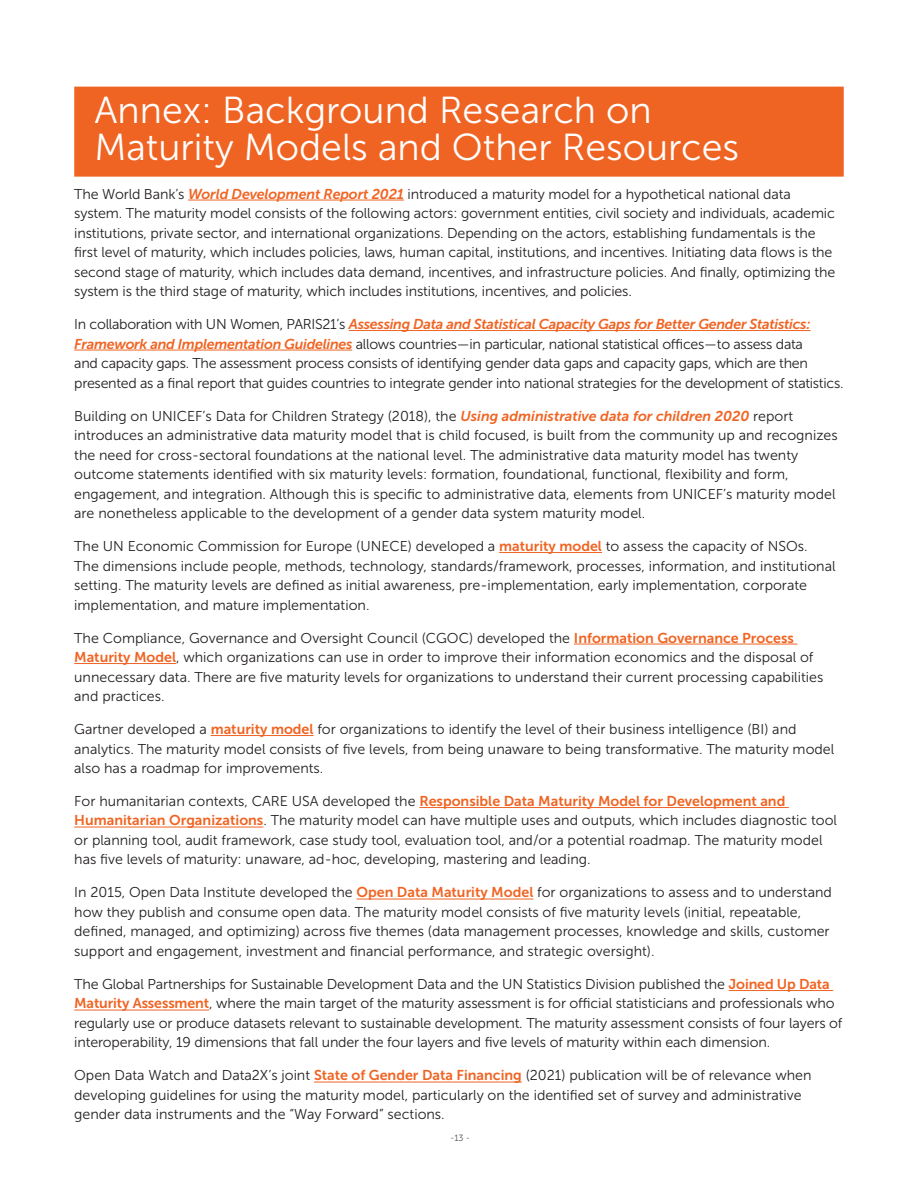
<style>
.page{position:relative;width:918px;height:1188px;background:#fff}
.page>*{position:absolute;margin:0;border:0;box-sizing:border-box;transform-origin:0 0}
.t1{font:37.5px/37.5px "Museo Sans 300";color:#fff}
.t2{font:14.25px/19.5px "Museo Sans 300";color:#231f20}
.t3{font:14.25px/19.5px "Museo Sans 300";letter-spacing:-.02em;color:#231f20}
.t4{font:italic 14.25px "Museo Sans 700";letter-spacing:-.02em;color:#f06423}
.t5{font:14.25px "Museo Sans 700";color:#f06423}
.t6{font:8.25px "Museo Sans 300";color:#4b4c4d}
.s1{font-family:"Museo Sans 700";font-style:italic;color:#f06423}
.s2{font-family:"Museo Sans 300";font-style:normal;color:#231f20}
.s3{font-family:"Museo Sans 700";color:#f06423}
.s4{font-family:"Museo Sans 300";color:#231f20}
.s5{font-size:9px}
</style>
<div class="page">
<div style="left:74px;top:87px;width:770px;height:90px;background:#f06423"></div>
<hr style="left:188px;top:200px;width:216px;height:1px;background:#f06423">
<hr style="left:349px;top:330px;width:462px;height:1px;background:#f06423">
<hr style="left:74px;top:350px;width:278px;height:1px;background:#f06423">
<hr style="left:499px;top:552px;width:103px;height:1px;background:#f06423">
<hr style="left:574px;top:644px;width:223px;height:1px;background:#f06423">
<hr style="left:74px;top:663px;width:102px;height:1px;background:#f06423">
<hr style="left:211px;top:735px;width:103px;height:1px;background:#f06423">
<hr style="left:419px;top:807px;width:370px;height:1px;background:#f06423">
<hr style="left:74px;top:827px;width:189px;height:1px;background:#f06423">
<hr style="left:357px;top:899px;width:176px;height:1px;background:#f06423">
<hr style="left:729px;top:990px;width:104px;height:1px;background:#f06423">
<hr style="left:74px;top:1010px;width:135px;height:1px;background:#f06423">
<hr style="left:314px;top:1082px;width:208px;height:1px;background:#f06423">
<h1 class="t1" style="left:94px;top:91px;width:646px">Annex: Background Research on<br>Maturity Models and Other Resources</h1>
<p class="t2" style="left:74px;top:184px;width:763px">The World Bank’s <span class="s1">World Development Report 2021</span> introduced a maturity model for a hypothetical national data system. The maturity model consists of the following actors: government entities, civil society and individuals, academic institutions, private sector, and international organizations. Depending on the actors, establishing fundamentals is the first level of maturity, which includes policies, laws, human capital, institutions, and incentives. Initiating data flows is the second stage of maturity, which includes data demand, incentives, and infrastructure policies. And finally, optimizing the system is the third stage of maturity, which includes institutions, incentives, and policies.</p>
<p class="t4" style="left:74px;top:316px;width:738px"><span class="s2">In collaboration with UN Women, PARIS21’s</span> Assessing Data and Statistical Capacity Gaps for Better Gender Statistics:</p>
<p class="t3" style="left:74px;top:334px;width:771px"><span class="s1">Framework and Implementation Guidelines</span> allows countries—in particular, national statistical offices—to assess data<br>and capacity gaps. The assessment process consists of identifying gender data gaps and capacity gaps, which are then presented as a final report that guides countries to integrate gender into national strategies for the development of statistics.</p>
<p class="t2" style="left:74px;top:406px;width:765px">Building on UNICEF’s Data for Children Strategy (2018), the <span class="s1">Using administrative data for children 2020</span> report introduces an administrative data maturity model that is child focused, is built from the community up and recognizes the need for cross-sectoral foundations at the national level. The administrative data maturity model has twenty outcome statements identified with six maturity levels: formation, foundational, functional, flexibility and form, engagement, and integration. Although this is specific to administrative data, elements from UNICEF’s maturity model are nonetheless applicable to the development of a gender data system maturity model.</p>
<p class="t2" style="left:74px;top:536px;width:763px">The UN Economic Commission for Europe (UNECE) developed a <span class="s3">maturity model</span> to assess the capacity of NSOs.<br>The dimensions include people, methods, technology, standards/framework, processes, information, and institutional setting. The maturity levels are defined as initial awareness, pre-implementation, early implementation, corporate implementation, and mature implementation.</p>
<p class="t2" style="left:74px;top:628px;width:751px">The Compliance, Governance and Oversight Council (CGOC) developed the <span class="s3">Information Governance Process Maturity Model</span>, which organizations can use in order to improve their information economics and the disposal of unnecessary data. There are five maturity levels for organizations to understand their current processing capabilities and practices.</p>
<p class="t2" style="left:74px;top:719px;width:762px">Gartner developed a <span class="s3">maturity model</span> for organizations to identify the level of their business intelligence (BI) and analytics. The maturity model consists of five levels, from being unaware to being transformative. The maturity model also has a roadmap for improvements.</p>
<p class="t5" style="left:74px;top:793px;width:713px"><span class="s4">For humanitarian contexts, CARE USA developed the</span> Responsible Data Maturity Model for Development and</p>
<p class="t2" style="left:74px;top:811px;width:764px"><span class="s3">Humanitarian Organizations</span>. The maturity model can have multiple uses and outputs, which includes diagnostic tool or planning tool, audit framework, case study tool, evaluation tool, and/or a potential roadmap. The maturity model has five levels of maturity: unaware, ad-hoc, developing, mastering and leading.</p>
<p class="t2" style="left:74px;top:883px;width:759px">In 2015, Open Data Institute developed the <span class="s3">Open Data Maturity Model</span> for organizations to assess and to understand how they publish and consume open data. The maturity model consists of five maturity levels (initial, repeatable, defined, managed, and optimizing) across five themes (data management processes, knowledge and skills, customer support and engagement, investment and financial performance, and strategic oversight).</p>
<p class="t2" style="left:74px;top:974px;width:770px">The Global Partnerships for Sustainable Development Data and the UN Statistics Division published the <span class="s3">Joined Up Data Maturity Assessment</span>, where the main target of the maturity assessment is for official statisticians and professionals who regularly use or produce datasets relevant to sustainable development. The maturity assessment consists of four layers of interoperability, 19 dimensions that fall under the four layers and five levels of maturity within each dimension.</p>
<p class="t2" style="left:74px;top:1066px;width:739px">Open Data Watch and Data2X’s joint <span class="s3">State of Gender Data Financing</span> (2021) publication will be of relevance when developing guidelines for using the maturity model, particularly on the identified set of survey and administrative gender data instruments and the “Way Forward” sections.</p>
<p class="t6" style="left:450px;top:1133px;width:22px">-<span class="s5">13</span> -</p>
</div>
